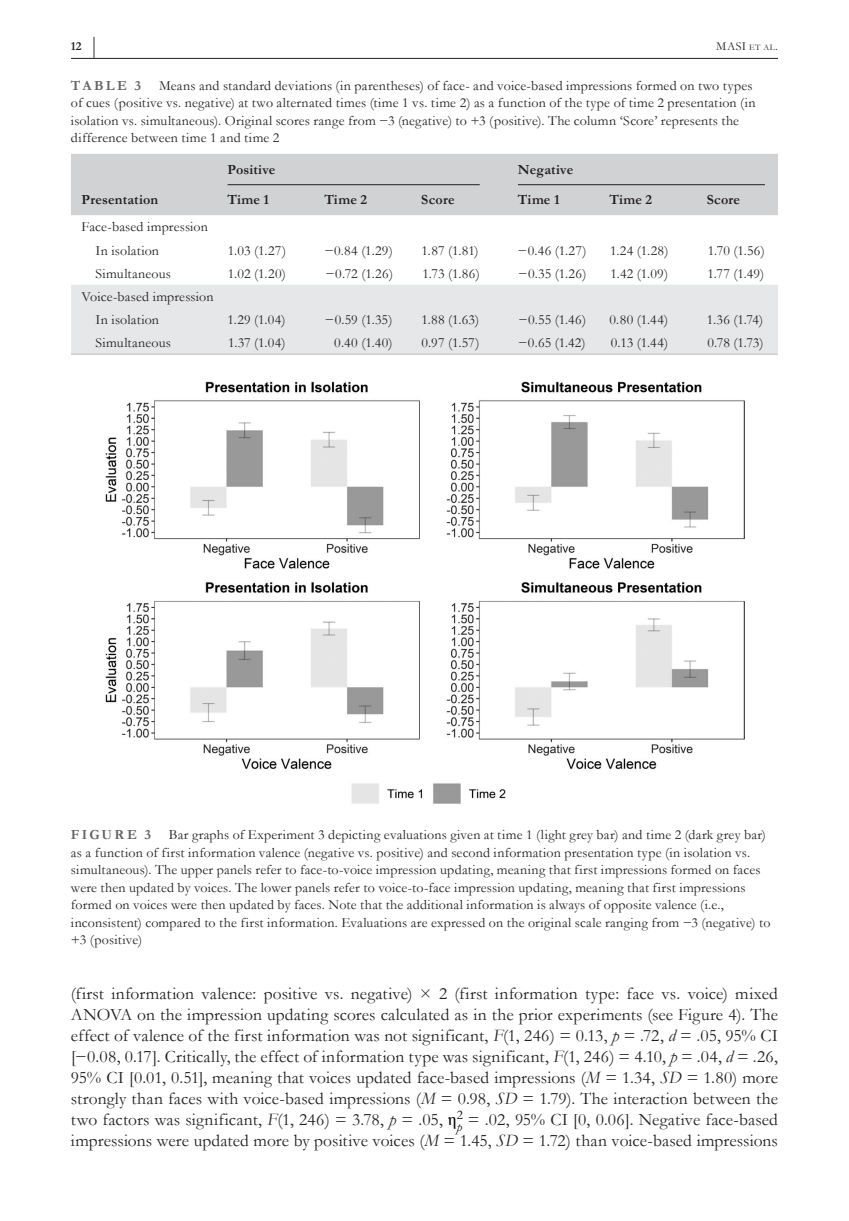
<style>
.page{position:relative;width:849px;height:1221px;background:#fff}
.page>*{position:absolute;margin:0;border:0;box-sizing:border-box;transform-origin:0 0}
.t1{font:17.5px/21px "Garamond";letter-spacing:.005em;color:#231f20;text-align:justify}
.t2{font:14px/17.5px "Garamond";letter-spacing:.015em;color:#231f20}
.t3{font:700 14px "Garamond";letter-spacing:.015em;color:#231f20}
.t4{font:700 14px "Garamond";letter-spacing:.16em;color:#636366}
.t5{font:12.25px "Garamond";color:#231f20}
.t6{font:700 12.25px "Garamond";color:#231f20}
.s1{font-size:23.62px}
.s2{font-size:8.58px}
.s3{font-style:italic}
.s4{font-family:"STIX Math";color:#000}
</style>
<div class="page">
<hr style="left:71px;top:58px;width:706px;height:1px;background:#231f20">
<div style="left:71px;top:154px;width:706px;height:61px;background:#d1d2d4"></div>
<div style="left:71px;top:285px;width:706px;height:68px;background:#e6e7e9"></div>
<hr style="left:71px;top:353px;width:146px;height:2px;background:#d1d2d4">
<hr style="left:217px;top:353px;width:97px;height:2px;background:#d1d2d4">
<hr style="left:314px;top:353px;width:96px;height:2px;background:#d1d2d4">
<hr style="left:410px;top:353px;width:97px;height:2px;background:#d1d2d4">
<hr style="left:507px;top:353px;width:91px;height:2px;background:#d1d2d4">
<hr style="left:598px;top:353px;width:98px;height:2px;background:#d1d2d4">
<hr style="left:696px;top:353px;width:81px;height:2px;background:#d1d2d4">
<hr style="left:227px;top:184px;width:252px;height:1px;background:#231f20">
<hr style="left:518px;top:184px;width:246px;height:1px;background:#231f20">
<img style="left:105px;top:382px;width:639px;height:421px">
<p class="t6" style="left:71px;top:38px;width:28px">12 <span class="s1">|</span></p>
<p class="t5" style="left:715px;top:38px;width:63px">MASI <span class="s2">et al</span>.</p>
<p class="t4" style="left:71px;top:76px;width:72px">TABLE 3</p>
<p class="t2" style="left:71px;top:76px;width:686px;text-indent:88px">Means and standard deviations (in parentheses) of face- and voice-based impressions formed on two types of cues (positive vs. negative) at two alternated times (time 1 vs. time 2) as a function of the type of time 2 presentation (in isolation vs. simultaneous). Original scores range from −3 (negative) to +3 (positive). The column ‘Score’ represents the difference between time 1 and time 2</p>
<p class="t3" style="left:227px;top:160px;width:49px">Positive</p>
<p class="t3" style="left:518px;top:160px;width:57px">Negative</p>
<p class="t3" style="left:81px;top:190px;width:78px">Presentation</p>
<p class="t3" style="left:227px;top:190px;width:43px">Time 1</p>
<p class="t3" style="left:324px;top:190px;width:44px">Time 2</p>
<p class="t3" style="left:421px;top:190px;width:35px">Score</p>
<p class="t3" style="left:518px;top:190px;width:43px">Time 1</p>
<p class="t3" style="left:609px;top:190px;width:44px">Time 2</p>
<p class="t3" style="left:706px;top:190px;width:35px">Score</p>
<p class="t2" style="left:95px;top:215px;width:114px;line-height:23.1px;text-indent:-14px">Face-based impression<br>In isolation</p>
<p class="t2" style="left:228px;top:241px;width:60px">1.03 (1.27)</p>
<p class="t2" style="left:324px;top:241px;width:70px">−0.84 (1.29)</p>
<p class="t2" style="left:421px;top:241px;width:59px">1.87 (1.81)</p>
<p class="t2" style="left:518px;top:241px;width:70px">−0.46 (1.27)</p>
<p class="t2" style="left:609px;top:241px;width:60px">1.24 (1.28)</p>
<p class="t2" style="left:707px;top:241px;width:59px">1.70 (1.56)</p>
<p class="t2" style="left:95px;top:264px;width:77px">Simultaneous</p>
<p class="t2" style="left:228px;top:264px;width:60px">1.02 (1.20)</p>
<p class="t2" style="left:325px;top:264px;width:69px">−0.72 (1.26)</p>
<p class="t2" style="left:422px;top:264px;width:59px">1.73 (1.86)</p>
<p class="t2" style="left:518px;top:264px;width:70px">−0.35 (1.26)</p>
<p class="t2" style="left:610px;top:264px;width:59px">1.42 (1.09)</p>
<p class="t2" style="left:707px;top:264px;width:58px">1.77 (1.49)</p>
<p class="t2" style="left:95px;top:284px;width:119px;line-height:23.1px;text-indent:-14px">Voice-based impression<br>In isolation</p>
<p class="t2" style="left:227px;top:310px;width:60px">1.29 (1.04)</p>
<p class="t2" style="left:325px;top:310px;width:69px">−0.59 (1.35)</p>
<p class="t2" style="left:421px;top:310px;width:59px">1.88 (1.63)</p>
<p class="t2" style="left:518px;top:310px;width:69px">−0.55 (1.46)</p>
<p class="t2" style="left:609px;top:310px;width:60px">0.80 (1.44)</p>
<p class="t2" style="left:706px;top:310px;width:58px">1.36 (1.74)</p>
<p class="t2" style="left:95px;top:334px;width:77px">Simultaneous</p>
<p class="t2" style="left:228px;top:334px;width:59px">1.37 (1.04)</p>
<p class="t2" style="left:334px;top:334px;width:60px">0.40 (1.40)</p>
<p class="t2" style="left:421px;top:334px;width:60px">0.97 (1.57)</p>
<p class="t2" style="left:518px;top:334px;width:69px">−0.65 (1.42)</p>
<p class="t2" style="left:610px;top:334px;width:59px">0.13 (1.44)</p>
<p class="t2" style="left:707px;top:334px;width:58px">0.78 (1.73)</p>
<p class="t2" style="left:71px;top:825px;width:700px;text-indent:98px">Bar graphs of Experiment 3 depicting evaluations given at time 1 (light grey bar) and time 2 (dark grey bar) as a function of first information valence (negative vs. positive) and second information presentation type (in isolation vs. simultaneous). The upper panels refer to face-to-voice impression updating, meaning that first impressions formed on faces were then updated by voices. The lower panels refer to voice-to-face impression updating, meaning that first impressions formed on voices were then updated by faces. Note that the additional information is always of opposite valence (i.e., inconsistent) compared to the first information. Evaluations are expressed on the original scale ranging from −3 (negative) to +3 (positive)</p>
<p class="t4" style="left:71px;top:825px;width:81px">FIGURE 3</p>
<p class="t1" style="left:71px;top:982px;width:708px">(first information valence: positive vs. negative) × 2 (first information type: face vs. voice) mixed ANOVA on the impression updating scores calculated as in the prior experiments (see Figure 4). The effect of valence of the first information was not significant, <span class="s3">F</span>(1, 246) = 0.13, <span class="s3">p</span> = .72, <span class="s3">d</span> = .05, 95% CI [−0.08, 0.17]. Critically, the effect of information type was significant, <span class="s3">F</span>(1, 246) = 4.10, <span class="s3">p</span> = .04, <span class="s3">d</span> = .26, 95% CI [0.01, 0.51], meaning that voices updated face-based impressions (<span class="s3">M</span> = 1.34, <span class="s3">SD</span> = 1.80) more strongly than faces with voice-based impressions (<span class="s3">M</span> = 0.98, <span class="s3">SD</span> = 1.79). The interaction between the two factors was significant, <span class="s3">F</span>(1, 246) = 3.78, <span class="s3">p</span> = .05, <span class="s4">η</span><sup>2</sup></p>
<p class="t1" style="left:71px;top:1108px;width:708px;text-align:right"><sub>p</sub> = .02, 95% CI [0, 0.06]. Negative face-based<br>impressions were updated more by positive voices (<span class="s3">M</span> = 1.45, <span class="s3">SD</span> = 1.72) than voice-based impressions</p>
</div>
